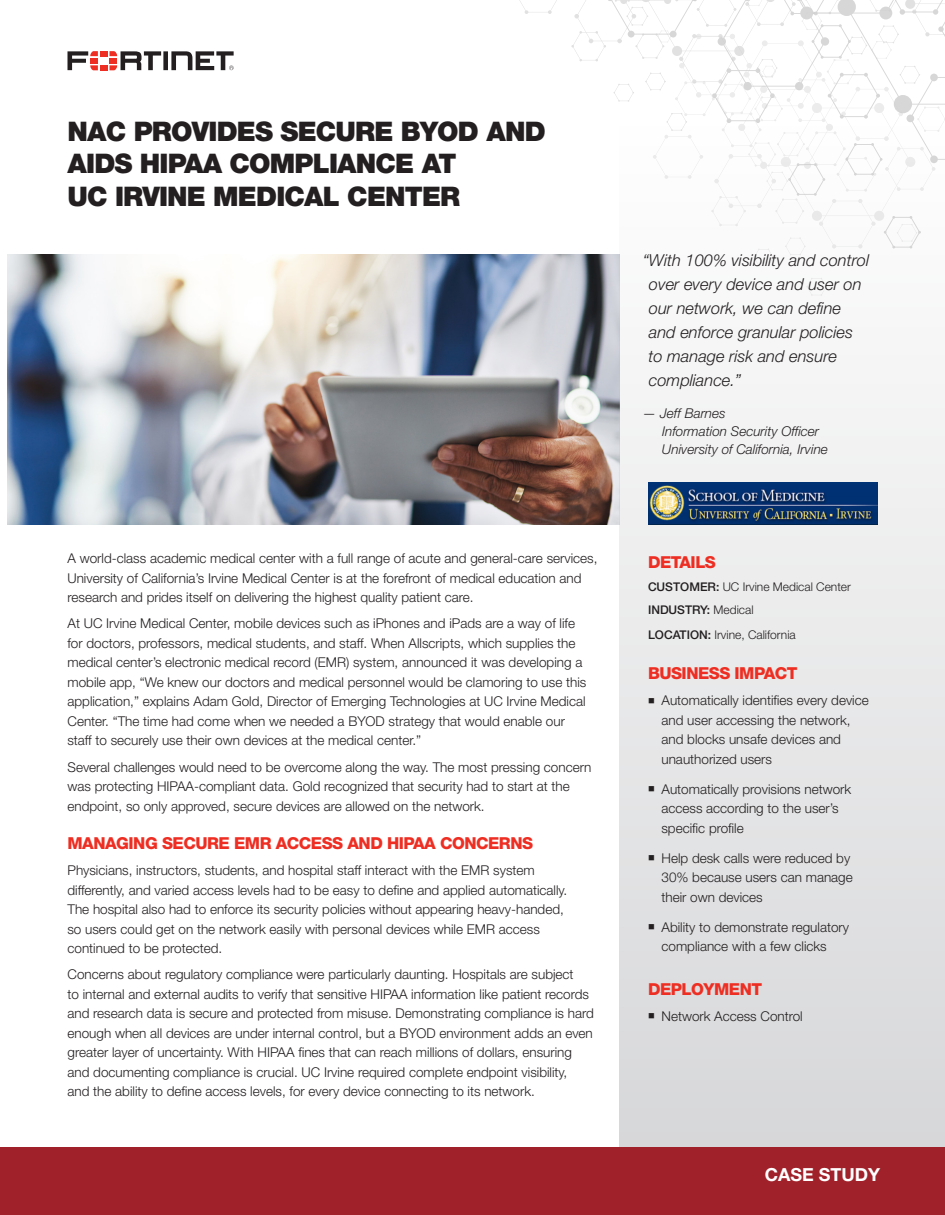
<style>
.page{position:relative;width:945px;height:1215px;background:#fff}
.page>*{position:absolute;margin:0;border:0;box-sizing:border-box;transform-origin:0 0}
.Main_Title{font:900 27px/32.4px "Helvetica Neue LT Pro";letter-spacing:-.03em;color:#231f20}
.t1{font:700 18px "Helvetica Neue LT Pro";color:#fff}
.INSET_QUOTE{font:italic 300 16.5px/24px "Helvetica Neue LT Pro";color:#231f20}
.Body_Copy_SUBHEAD__R{font:800 16.5px "Helvetica Neue LT Pro";letter-spacing:-.03em;color:#ee2e22}
.SIDEBAR_SUBHEAD__RED{font:800 16.5px "Helvetica Neue LT Pro";letter-spacing:-.03em;color:#ee2e22}
.Body_Copy{font:300 13.5px/19.5px "Helvetica Neue LT Pro";color:#231f20}
.INSET_QUOTE_-_NAME{font:italic 300 13.5px/18px "Helvetica Neue LT Pro";color:#231f20}
.Body_Copy-2{font:300 12px "Helvetica Neue LT Pro";color:#231f20}
.Body_Copy-3{font:500 12px "Helvetica Neue LT Pro";color:#231f20}
.s1{font-weight:500}
.s2{font-weight:300}
</style>
<div class="page">
<div style="left:0;top:1148px;width:945px;height:67px;background:#a02129"></div>
<svg style="left:68px;top:51px;width:166px;height:19px"></svg>
<svg style="left:519px;top:0;width:38px;height:14px"></svg>
<svg style="left:571px;top:0;width:374px;height:255px"></svg>
<img style="left:7px;top:255px;width:613px;height:270px">
<div style="left:620px;top:122px;width:325px;height:1026px;background:linear-gradient(to bottom,#fdfdfe,#d7d7d9)"></div>
<img style="left:648px;top:482px;width:230px;height:42px">
<p class="Main_Title" style="left:68px;top:115px;width:480px">NAC PROVIDES SECURE BYOD AND<br>AIDS HIPAA COMPLIANCE AT<br>UC IRVINE MEDICAL CENTER</p>
<p class="Body_Copy" style="left:68px;top:548px;width:531px">A world-class academic medical center with a full range of acute and general-care services,<br>University of California’s Irvine Medical Center is at the forefront of medical education and research and prides itself on delivering the highest quality patient care.</p>
<p class="Body_Copy" style="left:68px;top:614px;width:520px">At UC Irvine Medical Center, mobile devices such as iPhones and iPads are a way of life for doctors, professors, medical students, and staff. When Allscripts, which supplies the medical center’s electronic medical record (EMR) system, announced it was developing a mobile app, “We knew our doctors and medical personnel would be clamoring to use this application,” explains Adam Gold, Director of Emerging Technologies at UC Irvine Medical Center. “The time had come when we needed a BYOD strategy that would enable our staff to securely use their own devices at the medical center.”</p>
<p class="Body_Copy" style="left:68px;top:757px;width:525px">Several challenges would need to be overcome along the way. The most pressing concern was protecting HIPAA-compliant data. Gold recognized that security had to start at the endpoint, so only approved, secure devices are allowed on the network.</p>
<p class="Body_Copy_SUBHEAD__R" style="left:68px;top:833px;width:467px">MANAGING SECURE EMR ACCESS AND HIPAA CONCERNS</p>
<p class="Body_Copy" style="left:68px;top:860px;width:501px">Physicians, instructors, students, and hospital staff interact with the EMR system differently, and varied access levels had to be easy to define and applied automatically.<br>The hospital also had to enforce its security policies without appearing heavy-handed, so users could get on the network easily with personal devices while EMR access continued to be protected.</p>
<p class="Body_Copy" style="left:68px;top:965px;width:528px">Concerns about regulatory compliance were particularly daunting. Hospitals are subject<br>to internal and external audits to verify that sensitive HIPAA information like patient records and research data is secure and protected from misuse. Demonstrating compliance is hard enough when all devices are under internal control, but a BYOD environment adds an even greater layer of uncertainty. With HIPAA fines that can reach millions of dollars, ensuring and documenting compliance is crucial. UC Irvine required complete endpoint visibility,<br>and the ability to define access levels, for every device connecting to its network.</p>
<p class="INSET_QUOTE" style="left:649px;top:248px;width:222px;text-indent:-6px">“With 100% visibility and control over every device and user on our network, we can define and enforce granular policies to manage risk and ensure compliance.”</p>
<p class="INSET_QUOTE_-_NAME" style="left:662px;top:404px;width:168px;text-indent:-19px">— Jeff Barnes<br>Information Security Officer<br>University of California, Irvine</p>
<p class="SIDEBAR_SUBHEAD__RED" style="left:648px;top:552px;width:69px">DETAILS</p>
<p class="Body_Copy-2" style="left:648px;top:579px;width:204px"><span class="s1">CUSTOMER:</span> UC Irvine Medical Center</p>
<p class="Body_Copy-3" style="left:648px;top:603px;width:107px">INDUSTRY: <span class="s2">Medical</span></p>
<p class="Body_Copy-2" style="left:648px;top:627px;width:149px"><span class="s1">LOCATION:</span> Irvine, California</p>
<p class="SIDEBAR_SUBHEAD__RED" style="left:648px;top:663px;width:151px">BUSINESS IMPACT</p>
<p class="Body_Copy" style="left:662px;top:690px;width:209px;text-indent:-14px">■ Automatically identifies every device and user accessing the network, and blocks unsafe devices and unauthorized users</p>
<p class="Body_Copy" style="left:662px;top:779px;width:191px;text-indent:-14px">■ Automatically provisions network access according to the user’s specific profile</p>
<p class="Body_Copy" style="left:662px;top:848px;width:193px;text-indent:-14px">■ Help desk calls were reduced by<br>30% because users can manage their own devices</p>
<p class="Body_Copy" style="left:662px;top:917px;width:189px;text-indent:-14px">■ Ability to demonstrate regulatory compliance with a few clicks</p>
<p class="SIDEBAR_SUBHEAD__RED" style="left:648px;top:979px;width:116px">DEPLOYMENT</p>
<p class="Body_Copy" style="left:648px;top:1006px;width:156px">■ Network Access Control</p>
<h2 class="t1" style="left:765px;top:1163px;width:117px">CASE STUDY</h2>
</div>
